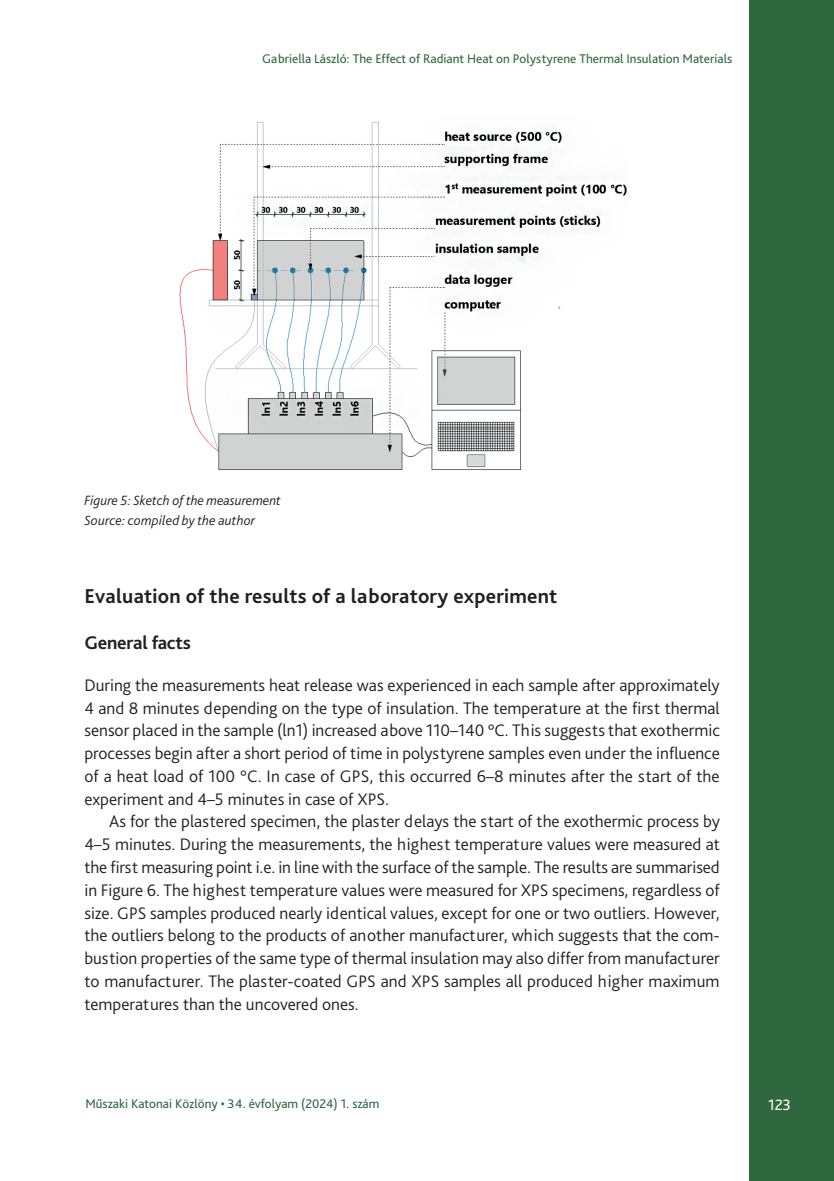
<style>
.page{position:relative;width:834px;height:1181px;background:#fff}
.page>*{position:absolute;margin:0;border:0;box-sizing:border-box;transform-origin:0 0}
.Címsor_1{font:700 21px "Bliss Pro";letter-spacing:.01em;color:#231f20}
.Címsor_2{font:700 19.25px "Bliss Pro";letter-spacing:-.01em;color:#231f20}
.Szöveg{font:300 17.5px/22.8px "Bliss Pro";color:#231f20;text-align:justify}
.Szöveg_1st{font:300 17.5px/22.8px "Bliss Pro";color:#231f20;text-align:justify}
.t1{font:15.75px "Bliss Pro";color:#fff}
.Ábra_címe{font:italic 300 14px "Bliss Pro";color:#231f20}
.ábra_forrás{font:italic 300 14px "Bliss Pro";letter-spacing:.015em;color:#231f20}
.t2{font:13.12px "Bliss Pro";color:#2f673f}
</style>
<div class="page">
<div style="left:749px;top:0;width:84px;height:1181px;background:#2f673f"></div>
<img style="left:179px;top:121px;width:448px;height:349px">
<p class="t2" style="left:262px;top:50px;width:471px">Gabriella László: The Effect of Radiant Heat on Polystyrene Thermal Insulation Materials</p>
<p class="Ábra_címe" style="left:84px;top:491px;width:198px">Figure 5: Sketch of the measurement</p>
<p class="ábra_forrás" style="left:84px;top:511px;width:173px">Source: compiled by the author</p>
<p class="Címsor_1" style="left:84px;top:583px;width:474px">Evaluation of the results of a laboratory experiment</p>
<p class="Címsor_2" style="left:84px;top:630px;width:108px">General facts</p>
<p class="Szöveg_1st" style="left:84px;top:673px;width:637px">During the measurements heat release was experienced in each sample after approximately 4 and 8 minutes depending on the type of insulation. The temperature at the first thermal sensor placed in the sample (ln1) increased above 110–140 °C. This suggests that exothermic processes begin after a short period of time in polystyrene samples even under the influence of a heat load of 100 °C. In case of GPS, this occurred 6–8 minutes after the start of the experiment and 4–5 minutes in case of XPS.</p>
<p class="Szöveg" style="left:84px;top:810px;width:637px;text-indent:25px">As for the plastered specimen, the plaster delays the start of the exothermic process by 4–5 minutes. During the measurements, the highest temperature values were measured at the first measuring point i.e. in line with the surface of the sample. The results are summarised in Figure 6. The highest temperature values were measured for XPS specimens, regardless of size. GPS samples produced nearly identical values, except for one or two outliers. However, the outliers belong to the products of another manufacturer, which suggests that the com&shy;bustion properties of the same type of thermal insulation may also differ from manufacturer to manufacturer. The plaster-coated GPS and XPS samples all produced higher maximum temperatures than the uncovered ones.</p>
<p class="t2" style="left:85px;top:1095px;width:295px">Műszaki Katonai Közlöny • 34. évfolyam (2024) 1. szám</p>
<p class="t1" style="left:768px;top:1095px;width:24px">123</p>
</div>
